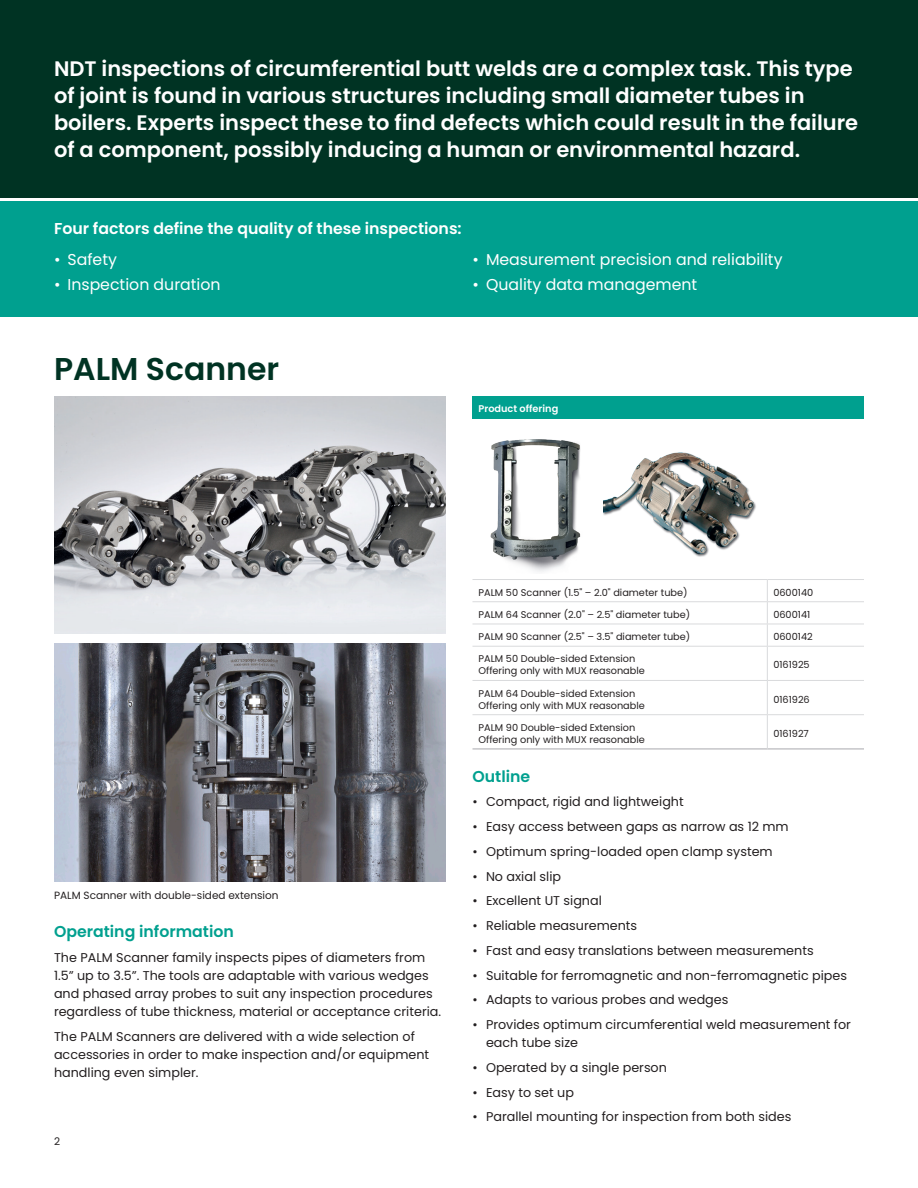
<style>
.page{position:relative;width:918px;height:1188px;background:#fff}
.page>*{position:absolute;margin:0;border:0;box-sizing:border-box;transform-origin:0 0}
._21pt-subhead{font:600 31.5px "Poppins";color:#003323}
._15pt-body_subhead{font:600 21px/27px "Poppins";color:#fff}
.t1{font:15.75px "Poppins";color:#fff}
._10_5pt-body_subhead{font:600 15.75px "Poppins";color:#fff}
._10_5pt-body_subhead-2{font:600 15.75px "Poppins";color:#00a08f}
._8_5pt-body_text{font:12.75px/18px "Poppins";color:#231f20}
._10_5pt-body_subhead-3{font:10.5px "Poppins";color:#231f20}
._8_5pt-body_text-2{font:9.75px/12px "Poppins";color:#231f20}
._8_5pt-body_text-3{font:600 9.75px "Poppins";color:#fff}
</style>
<div class="page">
<div style="left:0;top:0;width:918px;height:198px;background:#003323"></div>
<div style="left:0;top:201px;width:918px;height:115px;background:#00a08f"></div>
<img style="left:54px;top:396px;width:392px;height:237px">
<img style="left:54px;top:643px;width:392px;height:238px">
<div style="left:472px;top:396px;width:392px;height:22px;background:#00a08f"></div>
<hr style="left:472px;top:749px;width:295px;height:1px;background:#a8a9ad">
<hr style="left:767px;top:749px;width:97px;height:1px;background:#a8a9ad">
<hr style="left:472px;top:579px;width:295px;height:1px;background:#d9dadc">
<hr style="left:767px;top:579px;width:97px;height:1px;background:#d9dadc">
<hr style="left:472px;top:601px;width:295px;height:1px;background:#d9dadc">
<hr style="left:767px;top:601px;width:97px;height:1px;background:#d9dadc">
<hr style="left:472px;top:624px;width:295px;height:1px;background:#d9dadc">
<hr style="left:767px;top:624px;width:97px;height:1px;background:#d9dadc">
<svg style="left:767px;top:580px;width:1px;height:66px"></svg>
<hr style="left:472px;top:646px;width:295px;height:1px;background:#d9dadc">
<hr style="left:767px;top:646px;width:97px;height:1px;background:#d9dadc">
<hr style="left:767px;top:647px;width:1px;height:33px;background:#d9dadc">
<hr style="left:472px;top:680px;width:295px;height:1px;background:#d9dadc">
<hr style="left:767px;top:680px;width:97px;height:1px;background:#d9dadc">
<hr style="left:767px;top:681px;width:1px;height:33px;background:#d9dadc">
<hr style="left:472px;top:714px;width:295px;height:1px;background:#d9dadc">
<hr style="left:767px;top:714px;width:97px;height:1px;background:#d9dadc">
<hr style="left:767px;top:715px;width:1px;height:34px;background:#d9dadc">
<img style="left:490px;top:439px;width:91px;height:133px">
<img style="left:603px;top:452px;width:153px;height:105px">
<p class="_15pt-body_subhead" style="left:54px;top:55px;width:806px">NDT inspections of circumferential butt welds are a complex task. This type of joint is found in various structures including small diameter tubes in boilers. Experts inspect these to find defects which could result in the failure of a component, possibly inducing a human or environmental hazard.</p>
<p class="_10_5pt-body_subhead" style="left:54px;top:219px;width:409px">Four factors define the quality of these inspections:</p>
<p class="t1" style="left:54px;top:250px;width:64px">• Safety</p>
<p class="t1" style="left:54px;top:275px;width:168px">• Inspection duration</p>
<p class="t1" style="left:472px;top:250px;width:312px">• Measurement precision and reliability</p>
<p class="t1" style="left:472px;top:275px;width:226px">• Quality data management</p>
<p class="_21pt-subhead" style="left:54px;top:350px;width:227px">PALM Scanner</p>
<p class="_8_5pt-body_text-3" style="left:478px;top:403px;width:81px">Product offering</p>
<p class="_10_5pt-body_subhead-3" style="left:54px;top:889px;width:226px">PALM Scanner with double-sided extension</p>
<p class="_10_5pt-body_subhead-2" style="left:54px;top:922px;width:181px">Operating information</p>
<p class="_8_5pt-body_text" style="left:54px;top:948px;width:389px">The PALM Scanner family inspects pipes of diameters from 1.5” up to 3.5”. The tools are adaptable with various wedges and phased array probes to suit any inspection procedures regardless of tube thickness, material or acceptance criteria.</p>
<p class="_8_5pt-body_text" style="left:54px;top:1027px;width:377px">The PALM Scanners are delivered with a wide selection of accessories in order to make inspection and/or equipment handling even simpler.</p>
<p class="_10_5pt-body_subhead-3" style="left:54px;top:1135px;width:8px">2</p>
<p class="_8_5pt-body_text-2" style="left:478px;top:586px;width:211px">PALM 50 Scanner (1.5" – 2.0" diameter tube)</p>
<p class="_8_5pt-body_text-2" style="left:773px;top:586px;width:41px">0600140</p>
<p class="_8_5pt-body_text-2" style="left:478px;top:609px;width:213px">PALM 64 Scanner (2.0" – 2.5" diameter tube)</p>
<p class="_8_5pt-body_text-2" style="left:773px;top:609px;width:38px">0600141</p>
<p class="_8_5pt-body_text-2" style="left:478px;top:631px;width:213px">PALM 90 Scanner (2.5" – 3.5" diameter tube)</p>
<p class="_8_5pt-body_text-2" style="left:773px;top:631px;width:41px">0600142</p>
<p class="_8_5pt-body_text-2" style="left:478px;top:653px;width:168px">PALM 50 Double-sided Extension<br>Offering only with MUX reasonable</p>
<p class="_8_5pt-body_text-2" style="left:773px;top:659px;width:38px">0161925</p>
<p class="_8_5pt-body_text-2" style="left:478px;top:687px;width:168px">PALM 64 Double-sided Extension<br>Offering only with MUX reasonable</p>
<p class="_8_5pt-body_text-2" style="left:773px;top:693px;width:38px">0161926</p>
<p class="_8_5pt-body_text-2" style="left:478px;top:722px;width:168px">PALM 90 Double-sided Extension<br>Offering only with MUX reasonable</p>
<p class="_8_5pt-body_text-2" style="left:773px;top:728px;width:37px">0161927</p>
<p class="_10_5pt-body_subhead-2" style="left:472px;top:767px;width:59px">Outline</p>
<p class="_8_5pt-body_text" style="left:472px;top:793px;width:213px">• Compact, rigid and lightweight</p>
<p class="_8_5pt-body_text" style="left:472px;top:818px;width:318px">• Easy access between gaps as narrow as 12 mm</p>
<p class="_8_5pt-body_text" style="left:472px;top:842px;width:302px">• Optimum spring-loaded open clamp system</p>
<p class="_8_5pt-body_text" style="left:472px;top:867px;width:90px">• No axial slip</p>
<p class="_8_5pt-body_text" style="left:472px;top:892px;width:131px">• Excellent UT signal</p>
<p class="_8_5pt-body_text" style="left:472px;top:917px;width:166px">• Reliable measurements</p>
<p class="_8_5pt-body_text" style="left:472px;top:941px;width:343px">• Fast and easy translations between measurements</p>
<p class="_8_5pt-body_text" style="left:472px;top:966px;width:376px">• Suitable for ferromagnetic and non-ferromagnetic pipes</p>
<p class="_8_5pt-body_text" style="left:472px;top:991px;width:257px">• Adapts to various probes and wedges</p>
<p class="_8_5pt-body_text" style="left:486px;top:1016px;width:367px;text-indent:-14px">• Provides optimum circumferential weld measurement for each tube size</p>
<p class="_8_5pt-body_text" style="left:472px;top:1058px;width:196px">• Operated by a single person</p>
<p class="_8_5pt-body_text" style="left:472px;top:1083px;width:103px">• Easy to set up</p>
<p class="_8_5pt-body_text" style="left:472px;top:1108px;width:321px">• Parallel mounting for inspection from both sides</p>
</div>
